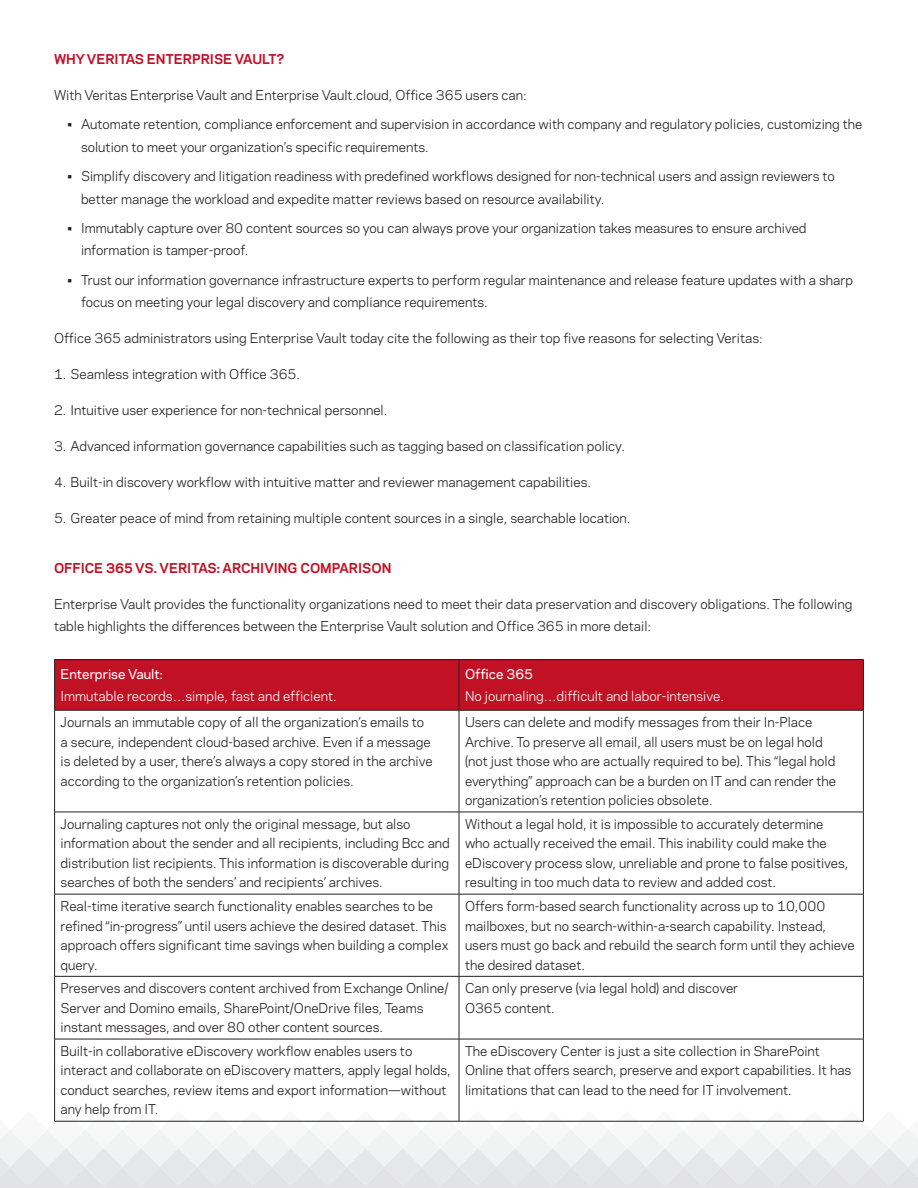
<style>
.page{position:relative;width:918px;height:1188px;background:#fff}
.page>*{position:absolute;margin:0;border:0;box-sizing:border-box;transform-origin:0 0}
.Body_Copy{font:12.75px/19.5px "Polaris";color:#231f20}
.Body_Copy-2{font:12.75px "Polaris";color:#fff}
.Paragraph_Title{font:700 12.75px "Polaris";color:#c01125}
.Body_Copy-3{font:500 12.75px "Polaris";color:#fff}
</style>
<div class="page">
<svg style="left:0;top:1092px;width:918px;height:96px"></svg>
<div style="left:55px;top:660px;width:808px;height:50px;background:#c01125"></div>
<svg style="left:55px;top:711px;width:404px;height:328px"></svg>
<hr style="left:54px;top:659px;width:405px;height:1px;background:#231f20">
<hr style="left:54px;top:660px;width:1px;height:50px;background:#231f20">
<hr style="left:459px;top:659px;width:405px;height:1px;background:#231f20">
<hr style="left:459px;top:660px;width:1px;height:50px;background:#231f20">
<hr style="left:863px;top:660px;width:1px;height:50px;background:#231f20">
<hr style="left:54px;top:710px;width:405px;height:1px;background:#231f20">
<hr style="left:54px;top:710px;width:1px;height:102px;background:#231f20">
<hr style="left:459px;top:710px;width:405px;height:1px;background:#231f20">
<hr style="left:459px;top:710px;width:1px;height:102px;background:#231f20">
<hr style="left:863px;top:710px;width:1px;height:102px;background:#231f20">
<hr style="left:54px;top:812px;width:405px;height:1px;background:#231f20">
<hr style="left:54px;top:812px;width:1px;height:82px;background:#231f20">
<hr style="left:459px;top:812px;width:405px;height:1px;background:#231f20">
<hr style="left:459px;top:812px;width:1px;height:82px;background:#231f20">
<hr style="left:863px;top:812px;width:1px;height:82px;background:#231f20">
<hr style="left:54px;top:894px;width:405px;height:1px;background:#231f20">
<hr style="left:54px;top:894px;width:1px;height:82px;background:#231f20">
<hr style="left:459px;top:894px;width:405px;height:1px;background:#231f20">
<hr style="left:459px;top:894px;width:1px;height:82px;background:#231f20">
<hr style="left:863px;top:894px;width:1px;height:82px;background:#231f20">
<hr style="left:54px;top:976px;width:405px;height:1px;background:#231f20">
<hr style="left:54px;top:977px;width:1px;height:62px;background:#231f20">
<hr style="left:459px;top:976px;width:405px;height:1px;background:#231f20">
<hr style="left:459px;top:977px;width:1px;height:62px;background:#231f20">
<hr style="left:863px;top:977px;width:1px;height:62px;background:#231f20">
<hr style="left:54px;top:1039px;width:405px;height:1px;background:#231f20">
<hr style="left:54px;top:1039px;width:1px;height:82px;background:#231f20">
<hr style="left:459px;top:1039px;width:405px;height:1px;background:#231f20">
<hr style="left:459px;top:1039px;width:1px;height:82px;background:#231f20">
<hr style="left:863px;top:1039px;width:1px;height:82px;background:#231f20">
<hr style="left:54px;top:1121px;width:405px;height:1px;background:#231f20">
<hr style="left:459px;top:1121px;width:405px;height:1px;background:#231f20">
<p class="Paragraph_Title" style="left:54px;top:50px;width:232px">WHY VERITAS ENTERPRISE VAULT?</p>
<p class="Body_Copy" style="left:54px;top:85px;width:474px">With Veritas Enterprise Vault and Enterprise Vault.cloud, Office 365 users can:</p>
<p class="Body_Copy" style="left:81px;top:113px;width:783px;line-height:22.5px;text-indent:-14px">• Automate retention, compliance enforcement and supervision in accordance with company and regulatory policies, customizing the solution to meet your organization’s specific requirements.</p>
<p class="Body_Copy" style="left:81px;top:164px;width:755px;line-height:22.5px;text-indent:-14px">• Simplify discovery and litigation readiness with predefined workflows designed for non-technical users and assign reviewers to better manage the workload and expedite matter reviews based on resource availability.</p>
<p class="Body_Copy" style="left:81px;top:216px;width:727px;line-height:22.5px;text-indent:-14px">• Immutably capture over 80 content sources so you can always prove your organization takes measures to ensure archived information is tamper-proof.</p>
<p class="Body_Copy" style="left:81px;top:268px;width:774px;line-height:22.5px;text-indent:-14px">• Trust our information governance infrastructure experts to perform regular maintenance and release feature updates with a sharp focus on meeting your legal discovery and compliance requirements.</p>
<p class="Body_Copy" style="left:54px;top:328px;width:710px">Office 365 administrators using Enterprise Vault today cite the following as their top five reasons for selecting Veritas:</p>
<p class="Body_Copy" style="left:54px;top:364px;width:248px">1. Seamless integration with Office 365.</p>
<p class="Body_Copy" style="left:54px;top:400px;width:335px">2. Intuitive user experience for non-technical personnel.</p>
<p class="Body_Copy" style="left:54px;top:436px;width:573px">3. Advanced information governance capabilities such as tagging based on classification policy.</p>
<p class="Body_Copy" style="left:54px;top:472px;width:539px">4. Built-in discovery workflow with intuitive matter and reviewer management capabilities.</p>
<p class="Body_Copy" style="left:54px;top:508px;width:578px">5. Greater peace of mind from retaining multiple content sources in a single, searchable location.</p>
<p class="Paragraph_Title" style="left:54px;top:558px;width:339px">OFFICE 365 VS. VERITAS: ARCHIVING COMPARISON</p>
<p class="Body_Copy" style="left:54px;top:592px;width:800px;line-height:22.5px">Enterprise Vault provides the functionality organizations need to meet their data preservation and discovery obligations. The following table highlights the differences between the Enterprise Vault solution and Office 365 in more detail:</p>
<p class="Body_Copy-3" style="left:61px;top:664px;width:104px">Enterprise Vault:</p>
<p class="Body_Copy-2" style="left:61px;top:687px;width:278px">Immutable records…simple, fast and efficient.</p>
<p class="Body_Copy-3" style="left:465px;top:664px;width:70px">Office 365</p>
<p class="Body_Copy-2" style="left:465px;top:687px;width:260px">No journaling…difficult and labor-intensive.</p>
<p class="Body_Copy" style="left:61px;top:712px;width:374px">Journals an immutable copy of all the organization’s emails to a secure, independent cloud-based archive. Even if a message is deleted by a user, there’s always a copy stored in the archive according to the organization’s retention policies.</p>
<p class="Body_Copy" style="left:465px;top:712px;width:373px">Users can delete and modify messages from their In-Place Archive. To preserve all email, all users must be on legal hold (not just those who are actually required to be). This “legal hold everything” approach can be a burden on IT and can render the organization’s retention policies obsolete.</p>
<p class="Body_Copy" style="left:61px;top:814px;width:391px">Journaling captures not only the original message, but also information about the sender and all recipients, including Bcc and distribution list recipients. This information is discoverable during searches of both the senders’ and recipients’ archives.</p>
<p class="Body_Copy" style="left:465px;top:814px;width:385px">Without a legal hold, it is impossible to accurately determine who actually received the email. This inability could make the eDiscovery process slow, unreliable and prone to false positives, resulting in too much data to review and added cost.</p>
<p class="Body_Copy" style="left:61px;top:896px;width:389px">Real-time iterative search functionality enables searches to be refined “in-progress” until users achieve the desired dataset. This approach offers significant time savings when building a complex query.</p>
<p class="Body_Copy" style="left:465px;top:896px;width:391px">Offers form-based search functionality across up to 10,000 mailboxes, but no search-within-a-search capability. Instead, users must go back and rebuild the search form until they achieve the desired dataset.</p>
<p class="Body_Copy" style="left:61px;top:978px;width:389px">Preserves and discovers content archived from Exchange Online/<br>Server and Domino emails, SharePoint/OneDrive files, Teams instant messages, and over 80 other content sources.</p>
<p class="Body_Copy" style="left:465px;top:978px;width:275px">Can only preserve (via legal hold) and discover<br>O365 content.</p>
<p class="Body_Copy" style="left:61px;top:1041px;width:392px">Built-in collaborative eDiscovery workflow enables users to interact and collaborate on eDiscovery matters, apply legal holds, conduct searches, review items and export information—without any help from IT.</p>
<p class="Body_Copy" style="left:465px;top:1041px;width:388px">The eDiscovery Center is just a site collection in SharePoint<br>Online that offers search, preserve and export capabilities. It has limitations that can lead to the need for IT involvement.</p>
</div>
